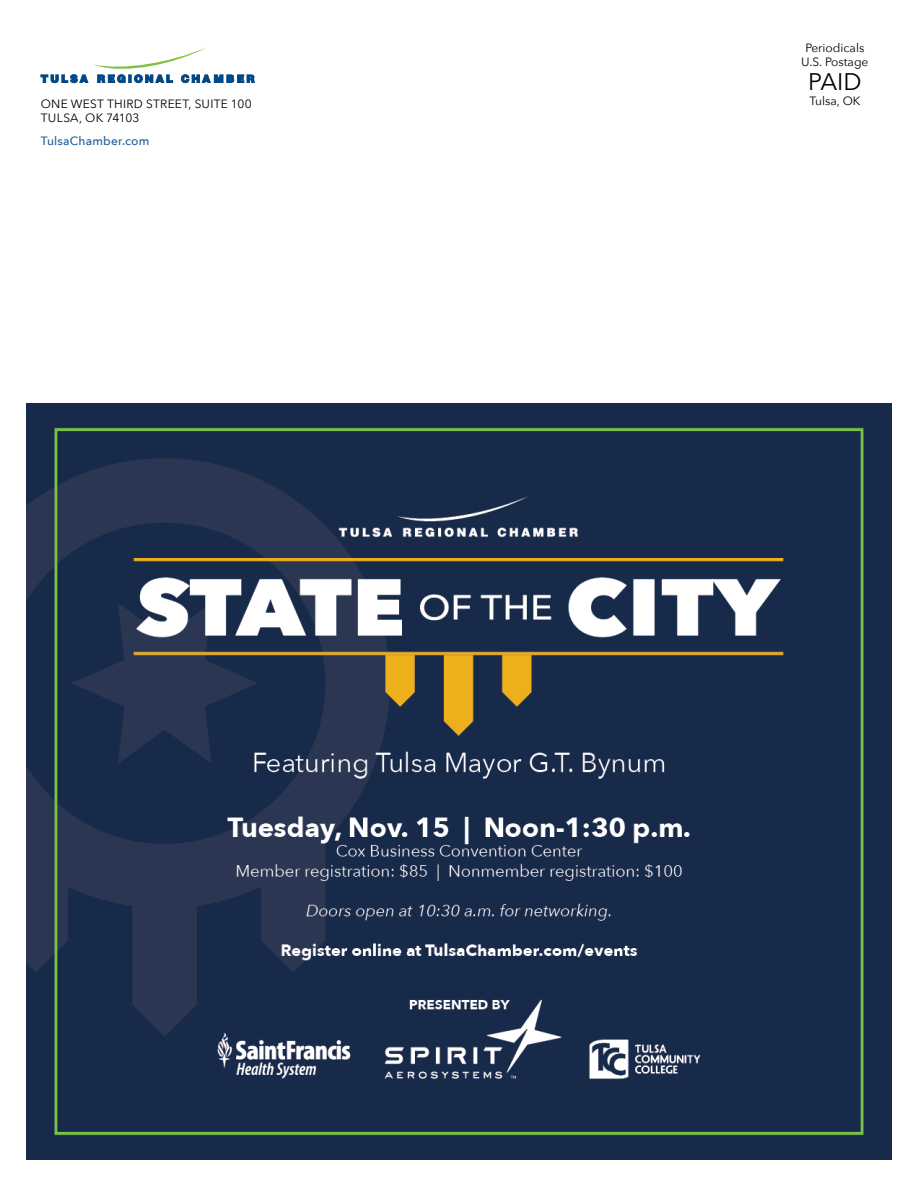
<style>
.page{position:relative;width:918px;height:1188px;background:#fff}
.page>*{position:absolute;margin:0;border:0;box-sizing:border-box;transform-origin:0 0}
.t1{font:24px "Avenir Next";color:#000}
.t2{font:12px/14.4px "Avenir Next";letter-spacing:.005em;color:#000}
.t3{font:500 12px "Avenir Next";letter-spacing:.015em;color:#215e9e}
</style>
<div class="page">
<svg style="left:41px;top:47px;width:213px;height:36px"></svg>
<img style="left:27px;top:404px;width:864px;height:756px">
<p class="t2" style="left:41px;top:96px;width:213px">ONE WEST THIRD STREET, SUITE 100<br>TULSA, OK 74103</p>
<p class="t3" style="left:41px;top:131px;width:110px">TulsaChamber.com</p>
<p class="t2" style="left:801px;top:40px;width:69px;text-align:center">Periodicals<br>U.S. Postage</p>
<h1 class="t1" style="left:808px;top:62px;width:55px">PAID</h1>
<p class="t2" style="left:809px;top:93px;width:52px">Tulsa, OK</p>
</div>
